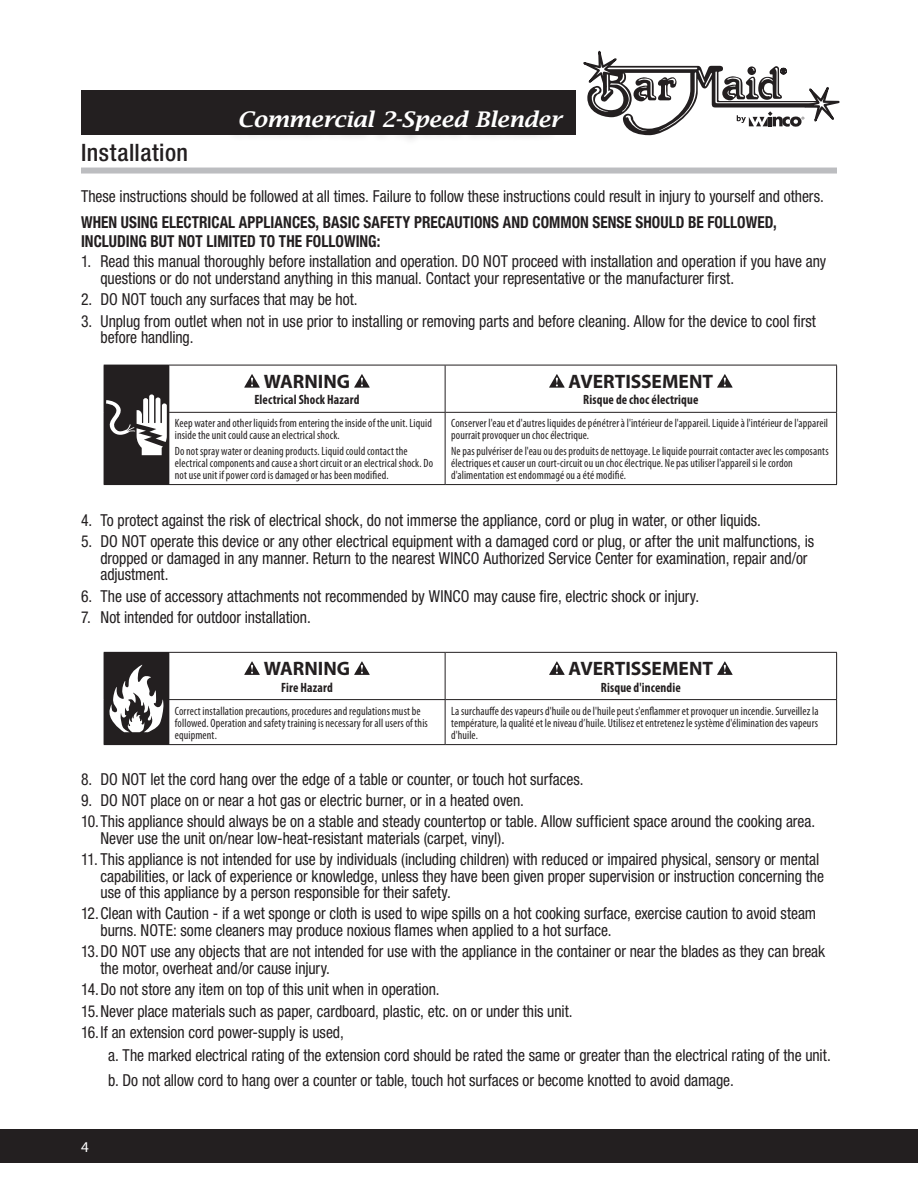
<style>
.page{position:relative;width:918px;height:1188px;background:#fff}
.page>*{position:absolute;margin:0;border:0;box-sizing:border-box;transform-origin:0 0}
.Column_Titles{font:500 condensed 24px "Helvetica Neue LT Pro";letter-spacing:.02em;color:#231f20}
.t1{font:italic 600 21.6px "Lucida Bright";letter-spacing:-.01em;color:#fff;scale:1.06 1}
.t2{font:700 19.5px "Myriad Pro";color:#231f20}
.Basic_Copy{font:condensed 16.5px/16.5px "Helvetica Neue LT Pro";letter-spacing:-.005em;color:#231f20;scale:.95 1}
.HEADLINE_FOR_BASIC_COPY{font:700 condensed 16.5px/19.5px "Helvetica Neue LT Pro";letter-spacing:.005em;color:#231f20;scale:.92 1}
.t3{font:15px "Myriad Pro";color:#fff}
.Warning_Box_Text_Bold{font:700 condensed 13.5px "Myriad Pro";letter-spacing:.01em;color:#231f20;scale:.95 1}
.Warning_Box_Text{font:condensed 12px/12px "Myriad Pro";letter-spacing:.01em;color:#231f20;scale:.95 1}
</style>
<div class="page">
<div style="left:0;top:1129px;width:918px;height:34px;background:#231f20"></div>
<div style="left:81px;top:90px;width:495px;height:45px;background:#231f20"></div>
<svg style="left:583px;top:50px;width:257px;height:86px"></svg>
<div style="left:225px;top:109px;width:339px;height:37px;background:#231f20;opacity:.34"></div>
<div style="left:81px;top:168px;width:756px;height:6px;background:#bcbdc0"></div>
<div style="left:104px;top:365px;width:65px;height:120px;background:#231f20"></div>
<hr style="left:169px;top:365px;width:276px;height:1px;background:#231f20">
<hr style="left:445px;top:365px;width:392px;height:1px;background:#231f20">
<hr style="left:445px;top:365px;width:1px;height:47px;background:#231f20">
<hr style="left:836px;top:365px;width:1px;height:47px;background:#231f20">
<hr style="left:168px;top:412px;width:277px;height:1px;background:#231f20">
<hr style="left:445px;top:412px;width:392px;height:1px;background:#231f20">
<hr style="left:445px;top:413px;width:1px;height:71px;background:#231f20">
<hr style="left:836px;top:413px;width:1px;height:71px;background:#231f20">
<hr style="left:169px;top:484px;width:276px;height:1px;background:#231f20">
<hr style="left:445px;top:484px;width:392px;height:1px;background:#231f20">
<svg style="left:106px;top:394px;width:61px;height:61px"></svg>
<svg style="left:244px;top:374px;width:16px;height:14px"></svg>
<svg style="left:354px;top:374px;width:16px;height:14px"></svg>
<svg style="left:549px;top:374px;width:16px;height:14px"></svg>
<svg style="left:717px;top:374px;width:16px;height:14px"></svg>
<div style="left:104px;top:652px;width:65px;height:93px;background:#231f20"></div>
<hr style="left:169px;top:652px;width:276px;height:1px;background:#231f20">
<hr style="left:445px;top:652px;width:392px;height:1px;background:#231f20">
<hr style="left:445px;top:653px;width:1px;height:46px;background:#231f20">
<hr style="left:836px;top:653px;width:1px;height:46px;background:#231f20">
<hr style="left:168px;top:699px;width:277px;height:1px;background:#231f20">
<hr style="left:445px;top:699px;width:392px;height:1px;background:#231f20">
<hr style="left:445px;top:700px;width:1px;height:44px;background:#231f20">
<hr style="left:836px;top:700px;width:1px;height:44px;background:#231f20">
<hr style="left:169px;top:744px;width:276px;height:1px;background:#231f20">
<hr style="left:445px;top:744px;width:392px;height:1px;background:#231f20">
<svg style="left:109px;top:664px;width:55px;height:68px"></svg>
<svg style="left:244px;top:661px;width:16px;height:14px"></svg>
<svg style="left:354px;top:661px;width:16px;height:14px"></svg>
<svg style="left:549px;top:661px;width:16px;height:14px"></svg>
<svg style="left:717px;top:661px;width:16px;height:14px"></svg>
<p class="Column_Titles" style="left:81px;top:138px;width:109px">Installation</p>
<h2 class="t1" style="left:237px;top:107px;width:307px">Commercial 2-Speed Blender</h2>
<p class="Basic_Copy" style="left:81px;top:187px;width:783px">These instructions should be followed at all times. Failure to follow these instructions could result in injury to yourself and others.</p>
<p class="HEADLINE_FOR_BASIC_COPY" style="left:81px;top:212px;width:758px">WHEN USING ELECTRICAL APPLIANCES, BASIC SAFETY PRECAUTIONS AND COMMON SENSE SHOULD BE FOLLOWED,<br>INCLUDING BUT NOT LIMITED TO THE FOLLOWING:</p>
<p class="Basic_Copy" style="left:100px;top:253px;width:765px;text-indent:-20px">1. Read this manual thoroughly before installation and operation. DO NOT proceed with installation and operation if you have any questions or do not understand anything in this manual. Contact your representative or the manufacturer first.</p>
<p class="Basic_Copy" style="left:81px;top:291px;width:293px">2. DO NOT touch any surfaces that may be hot.</p>
<p class="Basic_Copy" style="left:100px;top:312px;width:755px;text-indent:-20px">3. Unplug from outlet when not in use prior to installing or removing parts and before cleaning. Allow for the device to cool first before handling.</p>
<p class="t2" style="left:264px;top:368px;width:88px">WARNING</p>
<p class="Warning_Box_Text_Bold" style="left:254px;top:392px;width:112px">Electrical Shock Hazard</p>
<p class="t2" style="left:569px;top:368px;width:146px">AVERTISSEMENT</p>
<p class="Warning_Box_Text_Bold" style="left:583px;top:392px;width:123px">Risque de choc électrique</p>
<p class="Warning_Box_Text" style="left:175px;top:418px;width:272px">Keep water and other liquids from entering the inside of the unit. Liquid inside the unit could cause an electrical shock.</p>
<p class="Warning_Box_Text" style="left:175px;top:445px;width:273px">Do not spray water or cleaning products. Liquid could contact the electrical components and cause a short circuit or an electrical shock. Do not use unit if power cord is damaged or has been modified.</p>
<p class="Warning_Box_Text" style="left:451px;top:418px;width:398px">Conserver l'eau et d'autres liquides de pénétrer à l'intérieur de l'appareil. Liquide à l'intérieur de l'appareil pourrait provoquer un choc électrique.</p>
<p class="Warning_Box_Text" style="left:451px;top:445px;width:399px">Ne pas pulvériser de l'eau ou des produits de nettoyage. Le liquide pourrait contacter avec les composants électriques et causer un court-circuit ou un choc électrique. Ne pas utiliser l'appareil si le cordon d'alimentation est endommagé ou a été modifié.</p>
<p class="Basic_Copy" style="left:81px;top:512px;width:717px">4. To protect against the risk of electrical shock, do not immerse the appliance, cord or plug in water, or other liquids.</p>
<p class="Basic_Copy" style="left:100px;top:533px;width:753px;text-indent:-20px">5. DO NOT operate this device or any other electrical equipment with a damaged cord or plug, or after the unit malfunctions, is dropped or damaged in any manner. Return to the nearest WINCO Authorized Service Center for examination, repair and/or adjustment.</p>
<p class="Basic_Copy" style="left:81px;top:588px;width:652px">6. The use of accessory attachments not recommended by WINCO may cause fire, electric shock or injury.</p>
<p class="Basic_Copy" style="left:81px;top:609px;width:243px">7. Not intended for outdoor installation.</p>
<p class="t2" style="left:264px;top:656px;width:88px">WARNING</p>
<p class="Warning_Box_Text_Bold" style="left:281px;top:680px;width:56px">Fire Hazard</p>
<p class="t2" style="left:569px;top:656px;width:146px">AVERTISSEMENT</p>
<p class="Warning_Box_Text_Bold" style="left:601px;top:680px;width:86px">Risque d'incendie</p>
<p class="Warning_Box_Text" style="left:175px;top:705px;width:268px">Correct installation precautions, procedures and regulations must be followed. Operation and safety training is necessary for all users of this equipment.</p>
<p class="Warning_Box_Text" style="left:451px;top:705px;width:388px;text-align:justify">La surchauffe des vapeurs d'huile ou de l'huile peut s'enflammer et provoquer un incendie. Surveillez la température, la qualité et le niveau d’huile. Utilisez et entretenez le système d'élimination des vapeurs d'huile.</p>
<p class="Basic_Copy" style="left:81px;top:770px;width:530px">8. DO NOT let the cord hang over the edge of a table or counter, or touch hot surfaces.</p>
<p class="Basic_Copy" style="left:81px;top:792px;width:468px">9. DO NOT place on or near a hot gas or electric burner, or in a heated oven.</p>
<p class="Basic_Copy" style="left:100px;top:813px;width:754px;text-indent:-20px">10.This appliance should always be on a stable and steady countertop or table. Allow sufficient space around the cooking area.<br>Never use the unit on/near low-heat-resistant materials (carpet, vinyl).</p>
<p class="Basic_Copy" style="left:100px;top:851px;width:763px;text-indent:-20px">11. This appliance is not intended for use by individuals (including children) with reduced or impaired physical, sensory or mental capabilities, or lack of experience or knowledge, unless they have been given proper supervision or instruction concerning the use of this appliance by a person responsible for their safety.</p>
<p class="Basic_Copy" style="left:100px;top:905px;width:755px;text-indent:-20px">12.Clean with Caution - if a wet sponge or cloth is used to wipe spills on a hot cooking surface, exercise caution to avoid steam burns. NOTE: some cleaners may produce noxious flames when applied to a hot surface.</p>
<p class="Basic_Copy" style="left:100px;top:943px;width:764px;text-indent:-20px">13.DO NOT use any objects that are not intended for use with the appliance in the container or near the blades as they can break the motor, overheat and/or cause injury.</p>
<p class="Basic_Copy" style="left:81px;top:981px;width:379px">14.Do not store any item on top of this unit when in operation.</p>
<p class="Basic_Copy" style="left:81px;top:1002px;width:519px">15.Never place materials such as paper, cardboard, plastic, etc. on or under this unit.</p>
<p class="Basic_Copy" style="left:81px;top:1024px;width:278px">16.If an extension cord power-supply is used,</p>
<p class="Basic_Copy" style="left:108px;top:1047px;width:762px">a. The marked electrical rating of the extension cord should be rated the same or greater than the electrical rating of the unit.</p>
<p class="Basic_Copy" style="left:108px;top:1071px;width:660px">b. Do not allow cord to hang over a counter or table, touch hot surfaces or become knotted to avoid damage.</p>
<p class="t3" style="left:81px;top:1137px;width:9px">4</p>
</div>
